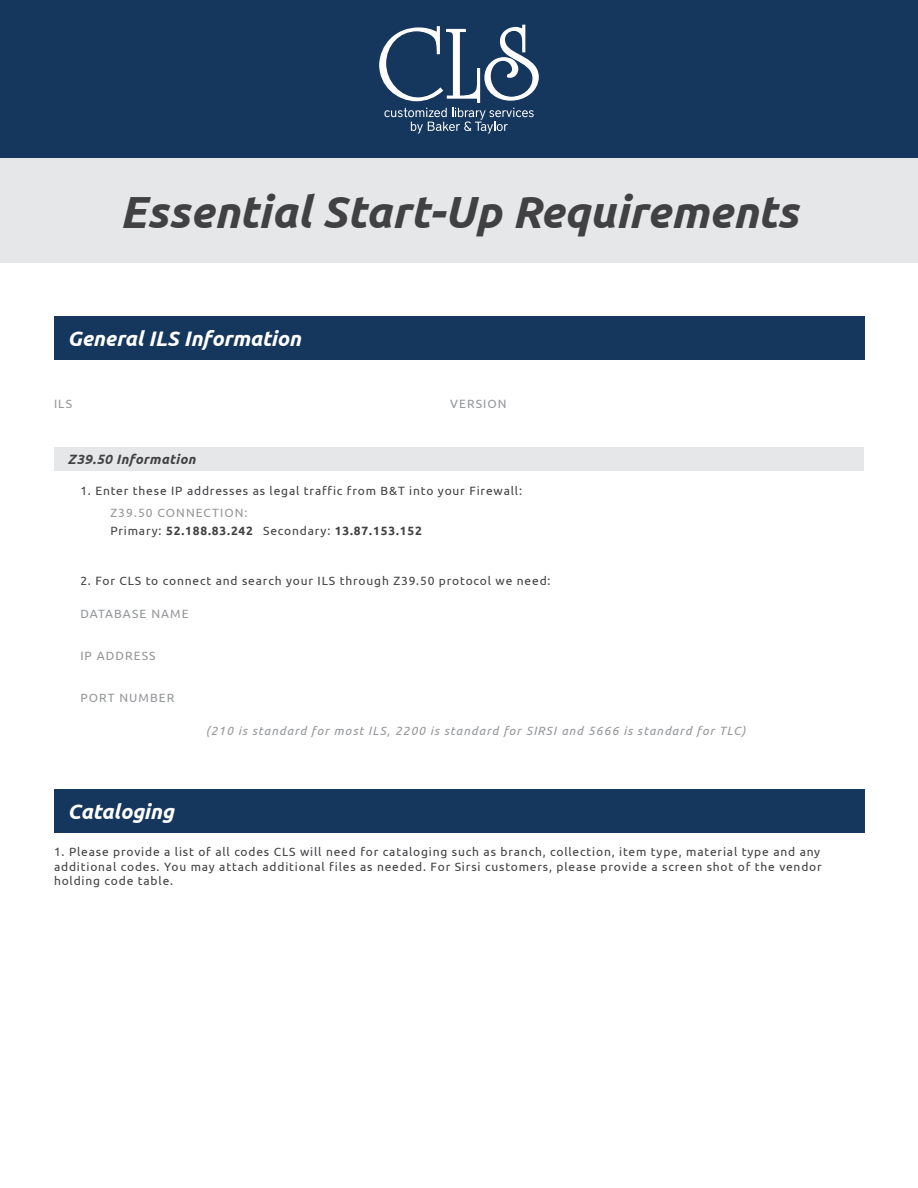
<style>
.page{position:relative;width:918px;height:1188px;background:#fff}
.page>*{position:absolute;margin:0;border:0;box-sizing:border-box;transform-origin:0 0}
.t1{font:italic 700 45px "Ubuntu";color:#414042}
.t2{font:italic 700 21px "Ubuntu";color:#fff}
.t3{font:italic 700 13.5px "Ubuntu";letter-spacing:.03em;color:#414042}
.t4{font:12px/14.4px "Ubuntu";letter-spacing:.07em;color:#414042}
.t5{font:italic 12px "Ubuntu";letter-spacing:.09em;color:#939598}
.t6{font:12px "Ubuntu";letter-spacing:.09em;color:#939598}
.t7{font:700 12px "Ubuntu";letter-spacing:.07em;color:#414042}
.s1{font-weight:400}
</style>
<div class="page">
<div style="left:0;top:0;width:918px;height:158px;background:#15365d"></div>
<div style="left:0;top:158px;width:918px;height:104px;background:#e6e7e8"></div>
<svg style="left:379px;top:25px;width:160px;height:109px"></svg>
<div style="left:54px;top:316px;width:810px;height:44px;background:#15365d"></div>
<div style="left:54px;top:789px;width:810px;height:44px;background:#15365d"></div>
<div style="left:54px;top:447px;width:810px;height:24px;background:#e6e7e8"></div>
<h1 class="t1" style="left:120px;top:184px;width:680px">Essential Start-Up Requirements</h1>
<h2 class="t2" style="left:67px;top:326px;width:235px">General ILS Information</h2>
<p class="t6" style="left:54px;top:396px;width:20px">ILS</p>
<p class="t6" style="left:450px;top:396px;width:58px">VERSION</p>
<p class="t3" style="left:67px;top:451px;width:130px">Z39.50 Information</p>
<p class="t4" style="left:80px;top:483px;width:443px">1. Enter these IP addresses as legal traffic from B&amp;T into your Firewall:</p>
<p class="t6" style="left:110px;top:506px;width:139px">Z39.50 CONNECTION:</p>
<p class="t7" style="left:110px;top:524px;width:313px"><span class="s1">Primary:</span> 52.188.83.242 <span class="s1">Secondary:</span> 13.87.153.152</p>
<p class="t4" style="left:80px;top:573px;width:472px">2. For CLS to connect and search your ILS through Z39.50 protocol we need:</p>
<p class="t6" style="left:80px;top:607px;width:110px">DATABASE NAME</p>
<p class="t6" style="left:80px;top:649px;width:77px">IP ADDRESS</p>
<p class="t6" style="left:80px;top:691px;width:96px">PORT NUMBER</p>
<p class="t5" style="left:206px;top:724px;width:541px">(210 is standard for most ILS, 2200 is standard for SIRSI and 5666 is standard for TLC)</p>
<h2 class="t2" style="left:67px;top:799px;width:108px">Cataloging</h2>
<p class="t4" style="left:54px;top:845px;width:769px">1. Please provide a list of all codes CLS will need for cataloging such as branch, collection, item type, material type and any additional codes. You may attach additional files as needed. For Sirsi customers, please provide a screen shot of the vendor holding code table.</p>
</div>
